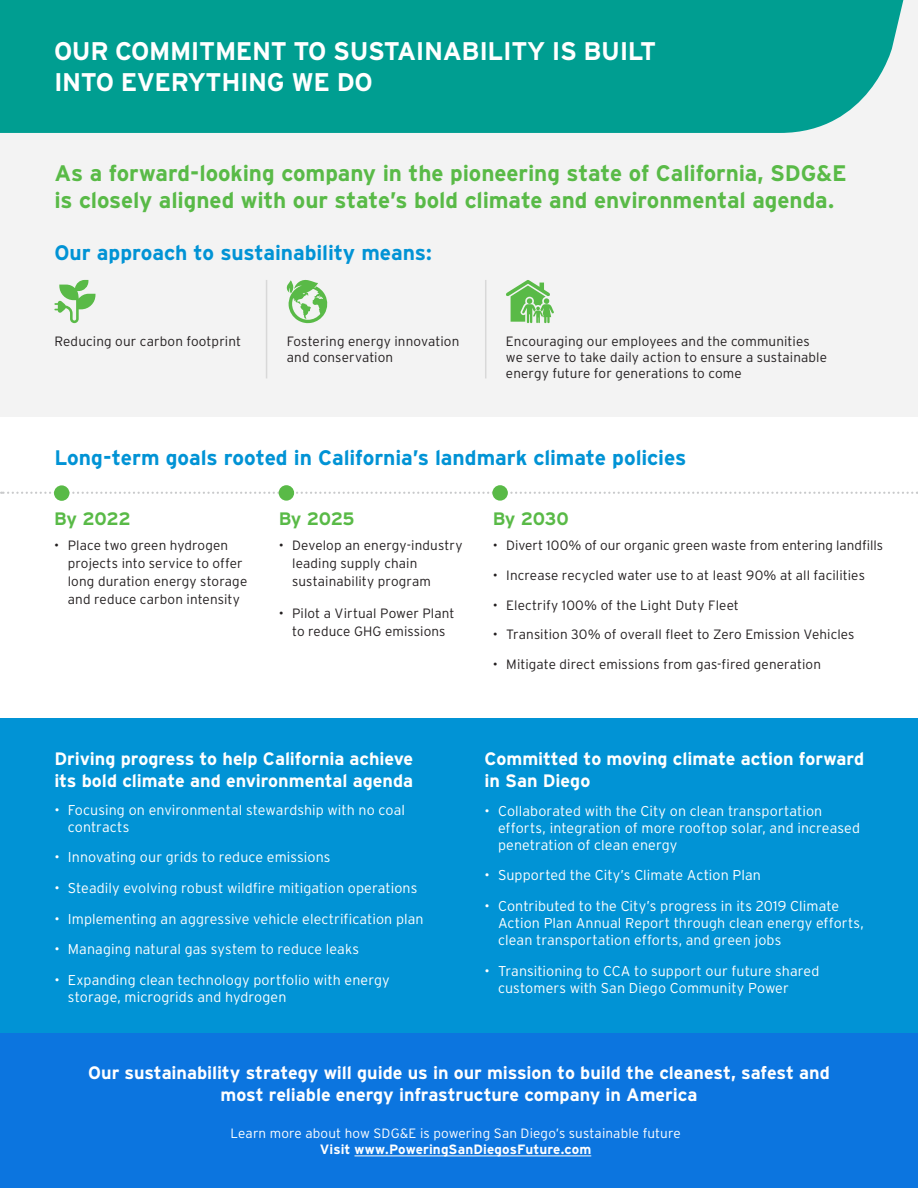
<style>
.page{position:relative;width:918px;height:1188px;background:#fff}
.page>*{position:absolute;margin:0;border:0;box-sizing:border-box;transform-origin:0 0}
.t1{font:700 25.5px/30.6px "Interstate";letter-spacing:-.015em;color:#fff}
.Body{font:700 22.5px/27px "Interstate";letter-spacing:-.005em;color:#59ba47}
.t2{font:700 21px "Interstate";letter-spacing:-.005em;color:#0193d5}
.t3{font:700 18px/21.6px "Interstate";letter-spacing:-.005em;color:#fff}
.Bold{font:700 18px "Interstate";letter-spacing:-.02em;color:#59ba47}
.t4{font:300 14.25px/17.1px "Interstate";letter-spacing:.005em;color:#fff}
.List_Paragraph{font:300 13.5px/18px "Interstate";letter-spacing:.01em;color:#231f20}
.Body-2{font:300 13.5px/16.2px "Interstate";letter-spacing:.01em;color:#fff;text-align:center}
.s1{font-weight:700}
</style>
<div class="page">
<div style="left:0;top:718px;width:918px;height:316px;background:#0193d5"></div>
<div style="left:0;top:0;width:918px;height:417px;background:#f3f3f3"></div>
<div style="left:0;top:0;width:904px;height:133px;background:#009e91"></div>
<svg style="left:1px;top:492px;width:917px;height:2px"></svg>
<div style="left:54px;top:485px;width:15px;height:16px;background:#59ba47;border-radius:50%"></div>
<div style="left:279px;top:485px;width:15px;height:16px;background:#59ba47;border-radius:50%"></div>
<div style="left:492px;top:485px;width:16px;height:16px;background:#59ba47;border-radius:50%"></div>
<hr style="left:266px;top:280px;width:1px;height:98px;background:#d8d8d8">
<hr style="left:485px;top:280px;width:1px;height:98px;background:#d8d8d8">
<svg style="left:54px;top:280px;width:41px;height:43px"></svg>
<svg style="left:286px;top:279px;width:42px;height:44px"></svg>
<svg style="left:506px;top:280px;width:48px;height:44px"></svg>
<div style="left:0;top:1034px;width:918px;height:154px;background:#0c75df"></div>
<hr style="left:354px;top:1156px;width:237px;height:1px;background:#fff">
<p class="t1" style="left:54px;top:36px;width:604px">OUR COMMITMENT TO SUSTAINABILITY IS BUILT<br>INTO EVERYTHING WE DO</p>
<p class="Body" style="left:54px;top:160px;width:794px">As a forward-looking company in the pioneering state of California, SDG&amp;E is closely aligned with our state’s bold climate and environmental agenda.</p>
<p class="t2" style="left:54px;top:241px;width:379px">Our approach to sustainability means:</p>
<p class="List_Paragraph" style="left:54px;top:332px;width:188px">Reducing our carbon footprint</p>
<p class="List_Paragraph" style="left:287px;top:333px;width:174px;line-height:16.2px">Fostering energy innovation and conservation</p>
<p class="List_Paragraph" style="left:506px;top:333px;width:323px;line-height:16.2px">Encouraging our employees and the communities we serve to take daily action to ensure a sustainable energy future for generations to come</p>
<p class="t2" style="left:54px;top:446px;width:634px">Long-term goals rooted in California’s landmark climate policies</p>
<p class="Bold" style="left:54px;top:509px;width:78px">By 2022</p>
<p class="List_Paragraph" style="left:68px;top:536px;width:181px;text-indent:-14px">• Place two green hydrogen projects into service to offer long duration energy storage and reduce carbon intensity</p>
<p class="Bold" style="left:279px;top:509px;width:77px">By 2025</p>
<p class="List_Paragraph" style="left:292px;top:536px;width:172px;text-indent:-14px">• Develop an energy-industry leading supply chain sustainability program</p>
<p class="List_Paragraph" style="left:279px;top:604px;width:177px;text-align:center">• Pilot a Virtual Power Plant to reduce GHG emissions</p>
<p class="Bold" style="left:493px;top:509px;width:78px">By 2030</p>
<p class="List_Paragraph" style="left:493px;top:536px;width:392px">• Divert 100% of our organic green waste from entering landfills</p>
<p class="List_Paragraph" style="left:493px;top:566px;width:374px">• Increase recycled water use to at least 90% at all facilities</p>
<p class="List_Paragraph" style="left:493px;top:596px;width:248px">• Electrify 100% of the Light Duty Fleet</p>
<p class="List_Paragraph" style="left:493px;top:625px;width:363px">• Transition 30% of overall fleet to Zero Emission Vehicles</p>
<p class="List_Paragraph" style="left:493px;top:655px;width:330px">• Mitigate direct emissions from gas-fired generation</p>
<p class="t3" style="left:54px;top:748px;width:360px">Driving progress to help California achieve its bold climate and environmental agenda</p>
<p class="t3" style="left:485px;top:748px;width:381px">Committed to moving climate action forward in San Diego</p>
<p class="t4" style="left:68px;top:801px;width:339px;text-indent:-14px">• Focusing on environmental stewardship with no coal contracts</p>
<p class="t4" style="left:54px;top:849px;width:278px">• Innovating our grids to reduce emissions</p>
<p class="t4" style="left:54px;top:879px;width:365px">• Steadily evolving robust wildfire mitigation operations</p>
<p class="t4" style="left:54px;top:910px;width:371px">• Implementing an aggressive vehicle electrification plan</p>
<p class="t4" style="left:54px;top:941px;width:306px">• Managing natural gas system to reduce leaks</p>
<p class="t4" style="left:68px;top:971px;width:323px;text-indent:-14px">• Expanding clean technology portfolio with energy storage, microgrids and hydrogen</p>
<p class="t4" style="left:498px;top:802px;width:364px;text-indent:-14px">• Collaborated with the City on clean transportation efforts, integration of more rooftop solar, and increased penetration of clean energy</p>
<p class="t4" style="left:485px;top:867px;width:278px">• Supported the City’s Climate Action Plan</p>
<p class="t4" style="left:498px;top:897px;width:367px;text-indent:-14px">• Contributed to the City’s progress in its 2019 Climate<br>Action Plan Annual Report through clean energy efforts, clean transportation efforts, and green jobs</p>
<p class="t4" style="left:498px;top:962px;width:323px;text-indent:-14px">• Transitioning to CCA to support our future shared customers with San Diego Community Power</p>
<p class="t3" style="left:88px;top:1062px;width:743px;text-align:center">Our sustainability strategy will guide us in our mission to build the cleanest, safest and most reliable energy infrastructure company in America</p>
<p class="Body-2" style="left:230px;top:1125px;width:452px">Learn more about how SDG&amp;E is powering San Diego’s sustainable future<br><span class="s1">Visit www.PoweringSanDiegosFuture.com</span></p>
</div>
